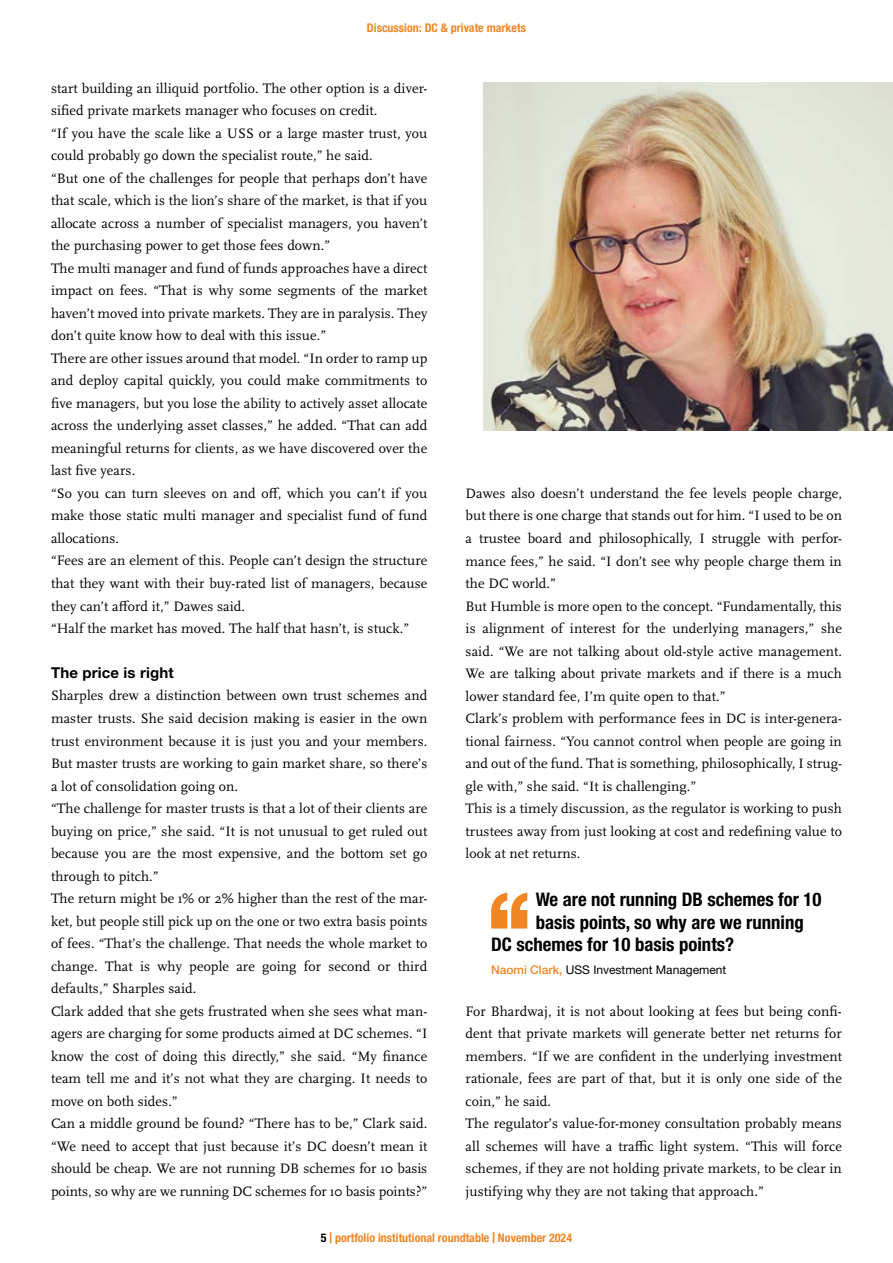
<style>
.page{position:relative;width:893px;height:1263px;background:#fff}
.page>*{position:absolute;margin:0;border:0;box-sizing:border-box;transform-origin:0 0}
.t1{font:700 condensed 18.75px "Helvetica Neue LT Pro";color:#000}
.t2{font:700 15px "Helvetica Neue LT Pro";letter-spacing:.01em;color:#000}
.t3{font:14.25px/22.5px "Scala OT";letter-spacing:.005em;color:#000}
.t4{font:700 condensed 12px "Helvetica Neue LT Pro";color:#f28625}
.t5{font:12px "Helvetica Neue LT Pro";color:#000}
.s1{font-weight:500;color:#f28625}
.s2{color:#000}
.s3{font-size:15px}
</style>
<div class="page">
<svg style="left:491px;top:892px;width:36px;height:36px"></svg>
<img style="left:484px;top:83px;width:409px;height:347px">
<p class="t4" style="left:367px;top:20px;width:160px">Discussion: DC &amp; private markets</p>
<p class="t3" style="left:51px;top:77px;width:378px">start building an illiquid portfolio. The other option is a diver&shy;sified private markets manager who focuses on credit.<br>“If you have the scale like a USS or a large master trust, you could probably go down the specialist route,” he said.<br>“But one of the challenges for people that perhaps don’t have that scale, which is the lion’s share of the market, is that if you allocate across a number of specialist managers, you haven’t the purchasing power to get those fees down.”<br>The multi manager and fund of funds approaches have a direct impact on fees. “That is why some segments of the market haven’t moved into private markets. They are in paralysis. They don’t quite know how to deal with this issue.”<br>There are other issues around that model. “In order to ramp up and deploy capital quickly, you could make commitments to five managers, but you lose the ability to actively asset allocate across the underlying asset classes,” he added. “That can add meaningful returns for clients, as we have discovered over the last five years.<br>“So you can turn sleeves on and off, which you can’t if you make those static multi manager and specialist fund of fund allocations.<br>“Fees are an element of this. People can’t design the structure that they want with their buy-rated list of managers, because they can’t afford it,” Dawes said.<br>“Half the market has moved. The half that hasn’t, is stuck.”</p>
<p class="t2" style="left:51px;top:663px;width:124px">The price is right</p>
<p class="t3" style="left:51px;top:685px;width:378px">Sharples drew a distinction between own trust schemes and master trusts. She said decision making is easier in the own trust environment because it is just you and your members.<br>But master trusts are working to gain market share, so there’s a lot of consolidation going on.<br>“The challenge for master trusts is that a lot of their clients are buying on price,” she said. “It is not unusual to get ruled out because you are the most expensive, and the bottom set go through to pitch.”<br>The return might be 1% or 2% higher than the rest of the mar&shy;ket, but people still pick up on the one or two extra basis points of fees. “That’s the challenge. That needs the whole market to change. That is why people are going for second or third defaults,” Sharples said.<br>Clark added that she gets frustrated when she sees what man&shy;agers are charging for some products aimed at DC schemes. “I know the cost of doing this directly,” she said. “My finance team tell me and it’s not what they are charging. It needs to move on both sides.”<br>Can a middle ground be found? “There has to be,” Clark said. “We need to accept that just because it’s DC doesn’t mean it should be cheap. We are not running DB schemes for 10 basis points, so why are we running DC schemes for 10 basis points?”</p>
<p class="t3" style="left:466px;top:482px;width:378px">Dawes also doesn’t understand the fee levels people charge, but there is one charge that stands out for him. “I used to be on a trustee board and philosophically, I struggle with perfor&shy;mance fees,” he said. “I don’t see why people charge them in the DC world.”<br>But Humble is more open to the concept. “Fundamentally, this is alignment of interest for the underlying managers,” she said. “We are not talking about old-style active management.<br>We are talking about private markets and if there is a much lower standard fee, I’m quite open to that.”<br>Clark’s problem with performance fees in DC is inter-genera&shy;tional fairness. “You cannot control when people are going in and out of the fund. That is something, philosophically, I strug&shy;gle with,” she said. “It is challenging.”<br>This is a timely discussion, as the regulator is working to push trustees away from just looking at cost and redefining value to look at net returns.</p>
<h1 class="t1" style="left:536px;top:888px;width:287px">We are not running DB schemes for 10</h1>
<h1 class="t1" style="left:536px;top:911px;width:270px">basis points, so why are we running</h1>
<h1 class="t1" style="left:491px;top:933px;width:245px">DC schemes for 10 basis points?</h1>
<p class="t5" style="left:491px;top:962px;width:237px"><span class="s1">Naomi Clark,</span> USS Investment Management</p>
<p class="t3" style="left:466px;top:1000px;width:378px">For Bhardwaj, it is not about looking at fees but being confi&shy;dent that private markets will generate better net returns for members. “If we are confident in the underlying investment rationale, fees are part of that, but it is only one side of the coin,” he said.<br>The regulator’s value-for-money consultation probably means all schemes will have a traffic light system. “This will force schemes, if they are not holding private markets, to be clear in justifying why they are not taking that approach.”</p>
<p class="t4" style="left:321px;top:1230px;width:253px"><span class="s2">5</span> <span class="s3">|</span> portfolio institutional roundtable <span class="s3">|</span> November 2024</p>
</div>
